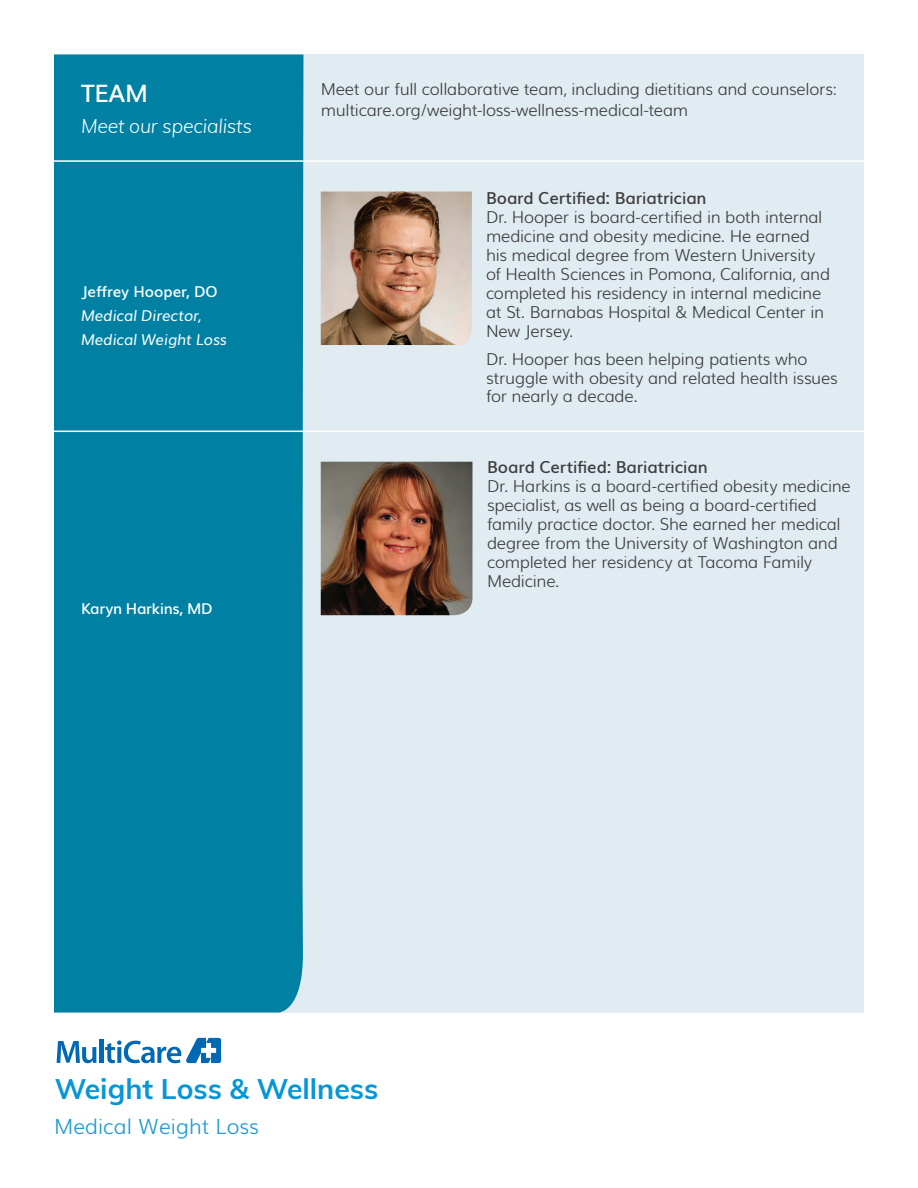
<style>
.page{position:relative;width:918px;height:1188px;background:#fff}
.page>*{position:absolute;margin:0;border:0;box-sizing:border-box;transform-origin:0 0}
.t1{font:700 28.35px "Muli";color:#0696d7}
.t2{font:600 24px "Muli";color:#fff}
.t3{font:300 21px "Muli";color:#1d99d6}
.t4{font:italic 300 19.5px "Muli";letter-spacing:-.01em;color:#fff}
.t5{font:300 16.5px/18.9px "Muli";letter-spacing:-.02em;color:#3e3e3f}
.t6{font:600 16.5px "Muli";letter-spacing:-.005em;color:#3e3e3f}
.t7{font:italic 15px/24px "Muli";letter-spacing:-.015em;color:#fff}
.t8{font:600 15px "Muli";letter-spacing:-.01em;color:#fff}
</style>
<div class="page">
<div style="left:54px;top:54px;width:810px;height:958px;background:#e1ecf2"></div>
<div style="left:54px;top:54px;width:249px;height:958px;background:#0081a3"></div>
<img style="left:321px;top:192px;width:151px;height:153px">
<hr style="left:54px;top:431px;width:810px;height:1px;background:#fff">
<hr style="left:54px;top:160px;width:810px;height:2px;background:#fff">
<img style="left:321px;top:462px;width:151px;height:153px">
<svg style="left:57px;top:1041px;width:39px;height:22px"></svg>
<hr style="left:99px;top:1040px;width:4px;height:23px;background:#0168b3">
<svg style="left:105px;top:1038px;width:116px;height:25px"></svg>
<h2 class="t2" style="left:81px;top:74px;width:69px">TEAM</h2>
<p class="t4" style="left:81px;top:112px;width:173px">Meet our specialists</p>
<p class="t8" style="left:81px;top:279px;width:138px">Jeffrey Hooper, DO</p>
<p class="t7" style="left:81px;top:302px;width:148px">Medical Director,<br>Medical Weight Loss</p>
<p class="t8" style="left:81px;top:596px;width:133px">Karyn Harkins, MD</p>
<p class="t5" style="left:321px;top:77px;width:518px;line-height:21px">Meet our full collaborative team, including dietitians and counselors: multicare.org/weight-loss-wellness-medical-team</p>
<p class="t6" style="left:486px;top:184px;width:222px">Board Certified: Bariatrician</p>
<p class="t5" style="left:486px;top:206px;width:346px">Dr. Hooper is board-certified in both internal medicine and obesity medicine. He earned his medical degree from Western University of Health Sciences in Pomona, California, and completed his residency in internal medicine at St. Barnabas Hospital &amp; Medical Center in New Jersey.</p>
<p class="t5" style="left:486px;top:348px;width:353px">Dr. Hooper has been helping patients who struggle with obesity and related health issues for nearly a decade.</p>
<p class="t6" style="left:487px;top:453px;width:222px">Board Certified: Bariatrician</p>
<p class="t5" style="left:487px;top:475px;width:365px">Dr. Harkins is a board-certified obesity medicine specialist, as well as being a board-certified family practice doctor. She earned her medical degree from the University of Washington and completed her residency at Tacoma Family Medicine.</p>
<h1 class="t1" style="left:55px;top:1068px;width:325px">Weight Loss &amp; Wellness</h1>
<p class="t3" style="left:54px;top:1110px;width:207px">Medical Weight Loss</p>
</div>
